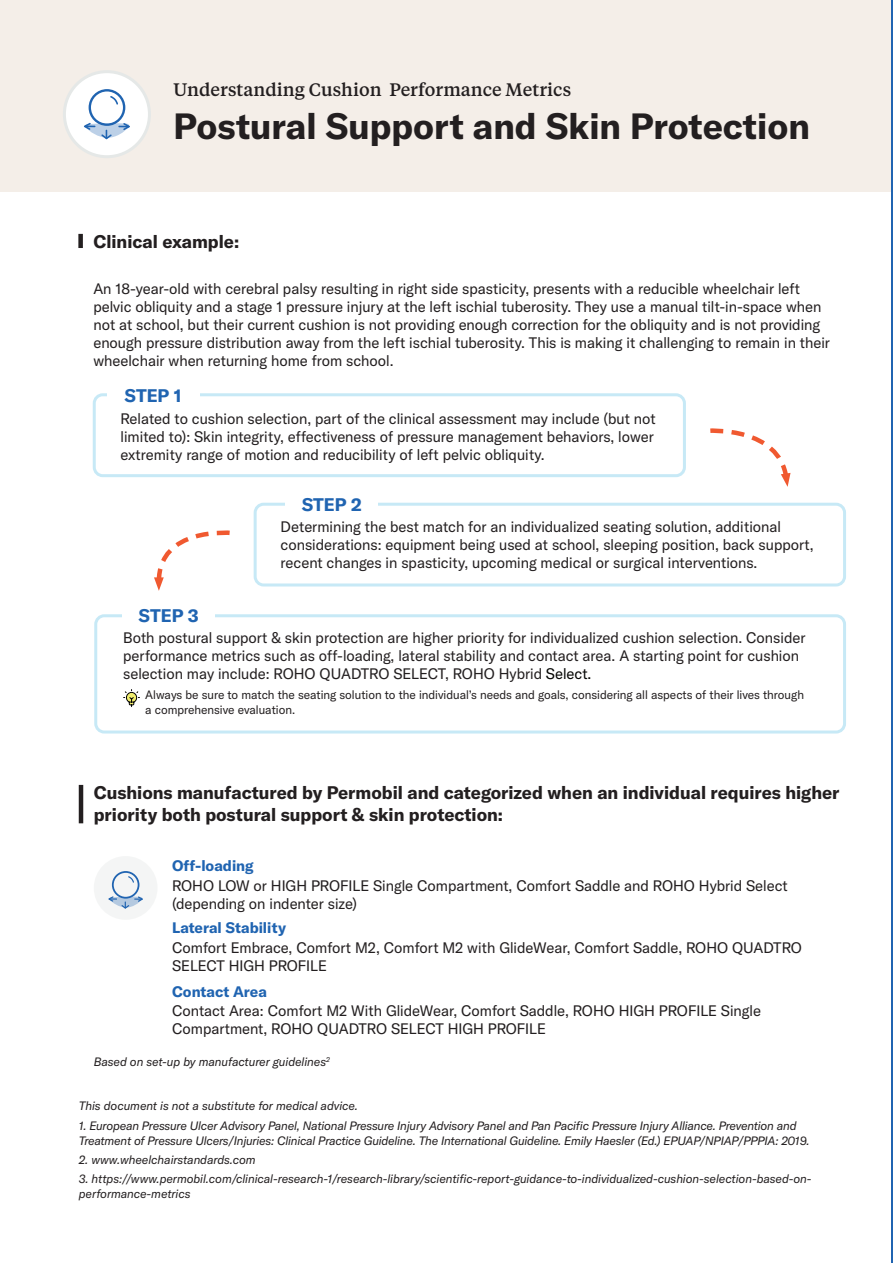
<style>
.page{position:relative;width:893px;height:1263px;background:#fff}
.page>*{position:absolute;margin:0;border:0;box-sizing:border-box;transform-origin:0 0}
.t1{font:700 36px "GT America";color:#231f20}
.Subtitle{font:700 18px/21.6px "GT America";color:#231f20}
.t2{font:500 18px "Tiempos Text";color:#231f20}
.Subtitle-2{font:700 18px "GT America";color:#2064b1}
.Text{font:15px/18px "GT America";color:#231f20}
.Text-2{font:700 15px "GT America";color:#2064b1}
.Text-3{font:italic 12px/15px "GT America";letter-spacing:-.01em;color:#231f20}
.Text-4{font:12px/15px "GT America";color:#231f20}
.Subtitle-3{font:italic 12px "GT America";color:#231f20}
.s1{color:#040503}
</style>
<div class="page">
<div style="left:0;top:0;width:893px;height:191px;background:#f4eee8"></div>
<div style="left:78px;top:234px;width:5px;height:14px;background:#231f20"></div>
<div style="left:93px;top:393px;width:593px;height:84px;border:3px solid #c7e9f6;border-radius:9px"></div>
<div style="left:254px;top:503px;width:592px;height:83px;border:3px solid #c7e9f6;border-radius:9px"></div>
<div style="left:94px;top:614px;width:752px;height:119px;border:3px solid #c7e9f6;border-radius:9px"></div>
<div style="left:107px;top:388px;width:92px;height:15px;background:#fff"></div>
<div style="left:286px;top:497px;width:92px;height:16px;background:#fff"></div>
<div style="left:123px;top:608px;width:92px;height:15px;background:#fff"></div>
<svg style="left:710px;top:428px;width:81px;height:59px"></svg>
<svg style="left:154px;top:530px;width:76px;height:61px"></svg>
<div style="left:94px;top:856px;width:64px;height:64px;background:#f4f5f5;border-radius:50%"></div>
<hr style="left:79px;top:785px;width:4px;height:38px;background:#231f20">
<svg style="left:108px;top:871px;width:35px;height:38px"></svg>
<div style="left:64px;top:72px;width:85px;height:85px;background:#fff;border-radius:50%"></div>
<div style="left:63px;top:70px;width:88px;height:88px;border:3px solid #e5e8e7;border-radius:50%"></div>
<svg style="left:84px;top:89px;width:46px;height:50px"></svg>
<svg style="left:123px;top:689px;width:17px;height:18px"></svg>
<hr style="left:892px;top:0;width:1px;height:1263px;background:#2064b1">
<p class="t2" style="left:174px;top:77px;width:399px">Understanding Cushion Performance Metrics</p>
<p class="t1" style="left:174px;top:104px;width:638px">Postural Support and Skin Protection</p>
<p class="Subtitle" style="left:93px;top:231px;width:147px">Clinical example:</p>
<p class="Text" style="left:93px;top:280px;width:738px">An 18-year-old with cerebral palsy resulting in right side spasticity, presents with a reducible wheelchair left pelvic obliquity and a stage 1 pressure injury at the left ischial tuberosity. They use a manual tilt-in-space when not at school, but their current cushion is not providing enough correction for the obliquity and is not providing enough pressure distribution away from the left ischial tuberosity. This is making it challenging to remain in their wheelchair when returning home from school.</p>
<p class="Subtitle-2" style="left:125px;top:384px;width:59px">STEP 1</p>
<p class="Text" style="left:120px;top:410px;width:537px">Related to cushion selection, part of the clinical assessment may include (but not limited to): Skin integrity, effectiveness of pressure management behaviors, lower extremity range of motion and reducibility of left pelvic obliquity.</p>
<p class="Subtitle-2" style="left:302px;top:494px;width:61px">STEP 2</p>
<p class="Subtitle-2" style="left:139px;top:605px;width:62px">STEP 3</p>
<p class="Text" style="left:281px;top:518px;width:534px">Determining the best match for an individualized seating solution, additional considerations: equipment being used at school, sleeping position, back support, recent changes in spasticity, upcoming medical or surgical interventions.</p>
<p class="Text" style="left:123px;top:629px;width:684px">Both postural support &amp; skin protection are higher priority for individualized cushion selection. Consider performance metrics such as off-loading, lateral stability and contact area. A starting point for cushion selection may include: ROHO QUADTRO SELECT, ROHO Hybrid <span class="s1">Select.</span></p>
<p class="Text-4" style="left:145px;top:687px;width:660px">Always be sure to match the seating solution to the individual’s needs and goals, considering all aspects of their lives through a comprehensive evaluation.</p>
<p class="Subtitle" style="left:94px;top:781px;width:747px">Cushions manufactured by Permobil and categorized when an individual requires higher priority both postural support &amp; skin protection:</p>
<p class="Text-2" style="left:172px;top:856px;width:83px">Off-loading</p>
<p class="Text" style="left:172px;top:876px;width:617px">ROHO LOW or HIGH PROFILE Single Compartment, Comfort Saddle and ROHO Hybrid Select (depending on indenter size)</p>
<p class="Text" style="left:172px;top:938px;width:631px">Comfort Embrace, Comfort M2, Comfort M2 with GlideWear, Comfort Saddle, ROHO QUADTRO<br>SELECT HIGH PROFILE</p>
<p class="Text" style="left:172px;top:1002px;width:590px">Contact Area: Comfort M2 With GlideWear, Comfort Saddle, ROHO HIGH PROFILE Single<br>Compartment, ROHO QUADTRO SELECT HIGH PROFILE</p>
<p class="Text-2" style="left:172px;top:918px;width:115px">Lateral Stability</p>
<p class="Text-2" style="left:172px;top:982px;width:96px">Contact Area</p>
<p class="Subtitle-3" style="left:94px;top:1054px;width:238px">Based on set-up by manufacturer guidelines<sup>2</sup></p>
<p class="Text-3" style="left:79px;top:1099px;width:281px">This document is not a substitute for medical advice.</p>
<p class="Text-3" style="left:79px;top:1118px;width:732px">1. European Pressure Ulcer Advisory Panel, National Pressure Injury Advisory Panel and Pan Pacific Pressure Injury Alliance. Prevention and<br>Treatment of Pressure Ulcers/Injuries: Clinical Practice Guideline. The International Guideline. Emily Haesler (Ed.) EPUAP/NPIAP/PPPIA: 2019.</p>
<p class="Text-3" style="left:79px;top:1152px;width:178px">2. www.wheelchairstandards.com</p>
<p class="Text-3" style="left:79px;top:1171px;width:734px">3. https://www.permobil.com/clinical-research-1/research-library/scientific-report-guidance-to-individualized-cushion-selection-based-on&shy;performance-metrics</p>
</div>
